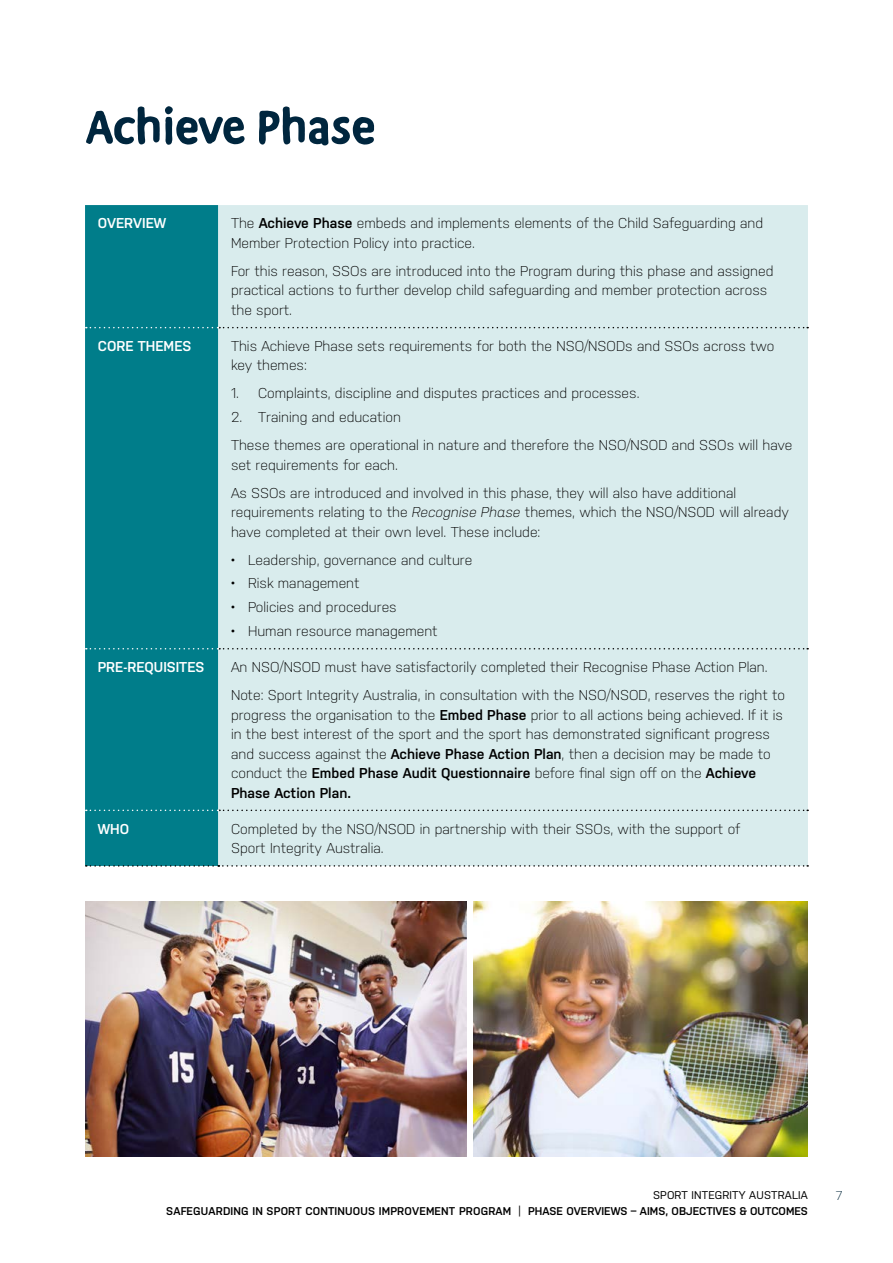
<style>
.page{position:relative;width:893px;height:1263px;background:#fff}
.page>*{position:absolute;margin:0;border:0;box-sizing:border-box;transform-origin:0 0}
.t1{font:700 54px "Duper";color:#00263e}
._04__BODY_TEXT{font:300 14.25px/19.5px "Nudista";color:#000}
._04__BODY_TEXT-2{font:600 14.25px "Nudista";color:#fff}
.t2{font:300 12.75px "Nudista";color:#002539}
.t3{font:600 11.25px "Nudista";letter-spacing:.015em;color:#000}
.t4{font:11.25px "Nudista";letter-spacing:.015em;color:#000}
.s1{font-weight:600}
.s2{font-style:italic}
.s3{font-weight:400}
</style>
<div class="page">
<div style="left:85px;top:205px;width:133px;height:661px;background:#007d8a"></div>
<div style="left:218px;top:205px;width:590px;height:660px;background:#d9eced"></div>
<svg style="left:86px;top:865px;width:722px;height:2px"></svg>
<svg style="left:86px;top:327px;width:722px;height:1px"></svg>
<svg style="left:86px;top:648px;width:722px;height:1px"></svg>
<svg style="left:86px;top:809px;width:722px;height:2px"></svg>
<img style="left:473px;top:901px;width:335px;height:256px">
<img style="left:85px;top:901px;width:382px;height:256px">
<h1 class="t1" style="left:85px;top:96px;width:291px">Achieve Phase</h1>
<p class="_04__BODY_TEXT-2" style="left:98px;top:215px;width:70px">OVERVIEW</p>
<p class="_04__BODY_TEXT" style="left:231px;top:213px;width:534px">The <span class="s1">Achieve Phase</span> embeds and implements elements of the Child Safeguarding and<br>Member Protection Policy into practice.</p>
<p class="_04__BODY_TEXT" style="left:231px;top:261px;width:544px">For this reason, SSOs are introduced into the Program during this phase and assigned practical actions to further develop child safeguarding and member protection across the sport.</p>
<p class="_04__BODY_TEXT-2" style="left:98px;top:338px;width:95px">CORE THEMES</p>
<p class="_04__BODY_TEXT" style="left:231px;top:336px;width:545px">This Achieve Phase sets requirements for both the NSO/NSODs and SSOs across two key themes:</p>
<p class="_04__BODY_TEXT" style="left:231px;top:384px;width:410px">1. Complaints, discipline and disputes practices and processes.</p>
<p class="_04__BODY_TEXT" style="left:231px;top:407px;width:171px">2. Training and education</p>
<p class="_04__BODY_TEXT" style="left:231px;top:435px;width:563px">These themes are operational in nature and therefore the NSO/NSOD and SSOs will have set requirements for each.</p>
<p class="_04__BODY_TEXT" style="left:231px;top:483px;width:559px">As SSOs are introduced and involved in this phase, they will also have additional requirements relating to the <span class="s2">Recognise Phase</span> themes, which the NSO/NSOD will already have completed at their own level. These include:</p>
<p class="_04__BODY_TEXT" style="left:231px;top:550px;width:243px">• Leadership, governance and culture</p>
<p class="_04__BODY_TEXT" style="left:231px;top:574px;width:130px">• Risk management</p>
<p class="_04__BODY_TEXT" style="left:231px;top:597px;width:167px">• Policies and procedures</p>
<p class="_04__BODY_TEXT" style="left:231px;top:621px;width:208px">• Human resource management</p>
<p class="_04__BODY_TEXT-2" style="left:98px;top:659px;width:108px">PRE-REQUISITES</p>
<p class="_04__BODY_TEXT" style="left:231px;top:657px;width:538px">An NSO/NSOD must have satisfactorily completed their Recognise Phase Action Plan.</p>
<p class="_04__BODY_TEXT" style="left:231px;top:685px;width:556px">Note: Sport Integrity Australia, in consultation with the NSO/NSOD, reserves the right to progress the organisation to the <span class="s1">Embed Phase</span> prior to all actions being achieved. If it is in the best interest of the sport and the sport has demonstrated significant progress and success against the <span class="s1">Achieve Phase Action Plan</span>, then a decision may be made to conduct the <span class="s1">Embed Phase Audit Questionnaire</span> before final sign off on the <span class="s1">Achieve Phase Action Plan.</span></p>
<p class="_04__BODY_TEXT-2" style="left:98px;top:820px;width:33px">WHO</p>
<p class="_04__BODY_TEXT" style="left:231px;top:819px;width:511px">Completed by the NSO/NSOD in partnership with their SSOs, with the support of<br>Sport Integrity Australia.</p>
<p class="t4" style="left:653px;top:1189px;width:156px">SPORT INTEGRITY AUSTRALIA</p>
<p class="t2" style="left:836px;top:1188px;width:8px">7</p>
<p class="t3" style="left:166px;top:1204px;width:643px">SAFEGUARDING IN SPORT CONTINUOUS IMPROVEMENT PROGRAM <span class="s3">|</span> PHASE OVERVIEWS – AIMS, OBJECTIVES &amp; OUTCOMES</p>
</div>
